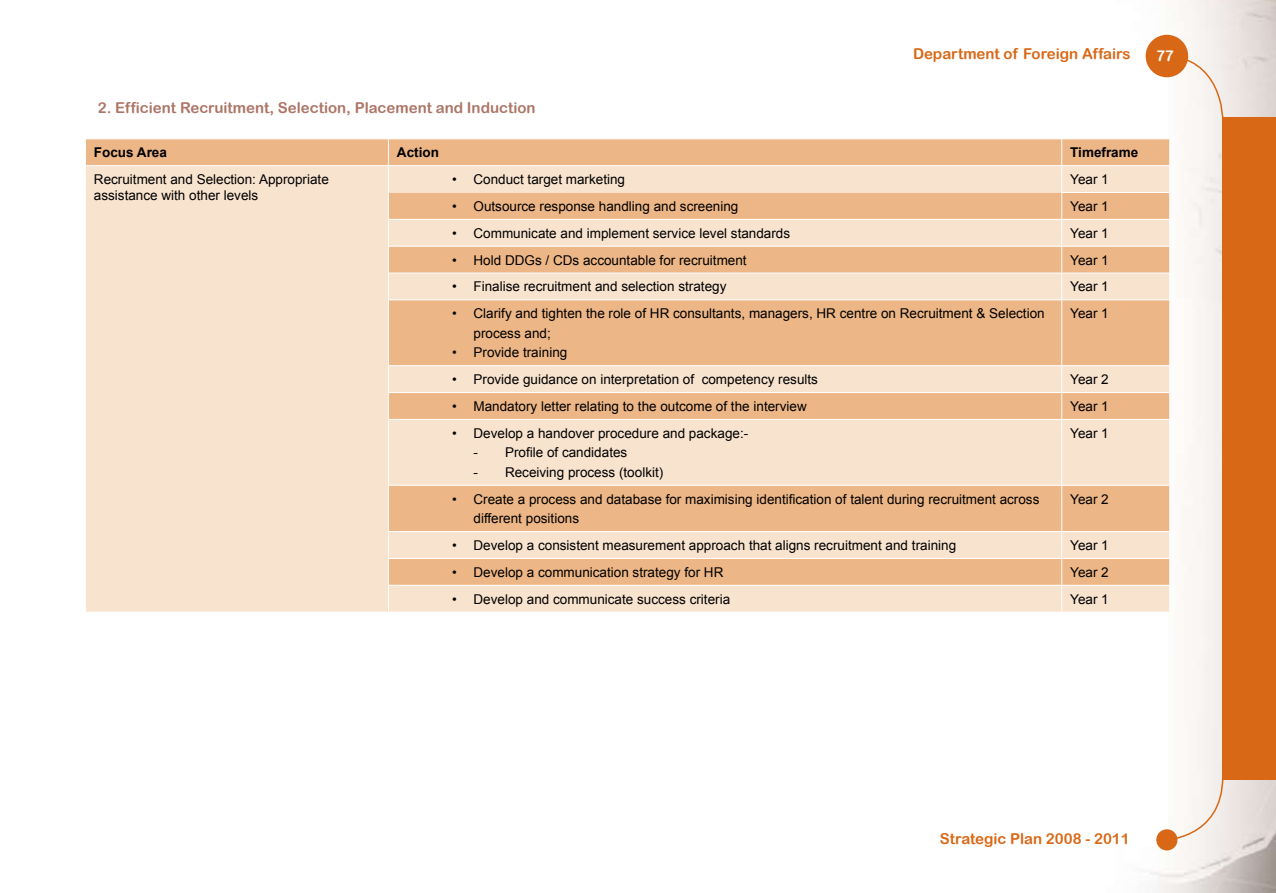
<style>
.page{position:relative;width:1276px;height:893px;background:#fff}
.page>*{position:absolute;margin:0;border:0;box-sizing:border-box;transform-origin:0 0}
.t1{font:15px "Arial Rounded MT Bold";color:#ad7566}
.t2{font:15px "Arial Rounded MT Bold";color:#d86816}
.t3{font:15px "Arial Rounded MT Bold";color:#fff}
.t4{font:13.5px/19.5px "Arial";color:#000}
.t5{font:700 13.5px "Arial";color:#000}
</style>
<div class="page">
<img style="left:1148px;top:0;width:128px;height:893px">
<svg style="left:1167px;top:55px;width:57px;height:787px"></svg>
<div style="left:85px;top:47px;width:1082px;height:799px;background:#fff"></div>
<div style="left:1156px;top:829px;width:21px;height:21px;background:#d86816;border-radius:50%"></div>
<div style="left:1145px;top:35px;width:43px;height:42px;background:#d86816;border-radius:50%"></div>
<div style="left:1222px;top:117px;width:54px;height:662px;background:#d86816"></div>
<div style="left:86px;top:139px;width:1083px;height:26px;background:#edb686"></div>
<svg style="left:86px;top:166px;width:1083px;height:446px;background:#f4d3b5"></svg>
<hr style="left:1061px;top:138px;width:109px;height:1px;background:#fff">
<hr style="left:1061px;top:165px;width:109px;height:1px;background:#fff">
<hr style="left:1061px;top:192px;width:109px;height:1px;background:#fff">
<hr style="left:388px;top:219px;width:673px;height:1px;background:#fff">
<hr style="left:1061px;top:219px;width:109px;height:1px;background:#fff">
<hr style="left:388px;top:246px;width:673px;height:1px;background:#fff">
<hr style="left:1061px;top:246px;width:109px;height:1px;background:#fff">
<hr style="left:388px;top:273px;width:673px;height:1px;background:#fff">
<svg style="left:388px;top:139px;width:1px;height:160px"></svg>
<hr style="left:1061px;top:273px;width:109px;height:1px;background:#fff">
<svg style="left:1061px;top:139px;width:1px;height:160px"></svg>
<svg style="left:1169px;top:139px;width:1px;height:160px"></svg>
<hr style="left:388px;top:299px;width:673px;height:1px;background:#fff">
<hr style="left:388px;top:300px;width:1px;height:65px;background:#fff">
<hr style="left:1061px;top:299px;width:109px;height:1px;background:#fff">
<hr style="left:1061px;top:300px;width:1px;height:65px;background:#fff">
<hr style="left:1169px;top:300px;width:1px;height:65px;background:#fff">
<hr style="left:388px;top:365px;width:673px;height:1px;background:#fff">
<hr style="left:1061px;top:365px;width:109px;height:1px;background:#fff">
<hr style="left:388px;top:392px;width:673px;height:1px;background:#fff">
<svg style="left:388px;top:366px;width:1px;height:53px"></svg>
<hr style="left:1061px;top:392px;width:109px;height:1px;background:#fff">
<svg style="left:1061px;top:366px;width:1px;height:53px"></svg>
<svg style="left:1169px;top:366px;width:1px;height:53px"></svg>
<hr style="left:388px;top:419px;width:673px;height:1px;background:#fff">
<hr style="left:388px;top:420px;width:1px;height:65px;background:#fff">
<hr style="left:1061px;top:419px;width:109px;height:1px;background:#fff">
<hr style="left:1061px;top:420px;width:1px;height:65px;background:#fff">
<hr style="left:1169px;top:420px;width:1px;height:65px;background:#fff">
<hr style="left:388px;top:485px;width:673px;height:1px;background:#fff">
<hr style="left:388px;top:486px;width:1px;height:45px;background:#fff">
<hr style="left:1061px;top:485px;width:109px;height:1px;background:#fff">
<hr style="left:1061px;top:486px;width:1px;height:45px;background:#fff">
<hr style="left:1169px;top:486px;width:1px;height:45px;background:#fff">
<hr style="left:388px;top:531px;width:673px;height:1px;background:#fff">
<hr style="left:1061px;top:531px;width:109px;height:1px;background:#fff">
<hr style="left:388px;top:558px;width:673px;height:1px;background:#fff">
<hr style="left:1061px;top:558px;width:109px;height:1px;background:#fff">
<hr style="left:388px;top:585px;width:673px;height:1px;background:#fff">
<svg style="left:388px;top:532px;width:1px;height:80px"></svg>
<hr style="left:1061px;top:585px;width:109px;height:1px;background:#fff">
<svg style="left:1061px;top:532px;width:1px;height:80px"></svg>
<svg style="left:1169px;top:532px;width:1px;height:80px"></svg>
<hr style="left:1061px;top:612px;width:109px;height:1px;background:#fff">
<p class="t2" style="left:913px;top:44px;width:219px">Department of Foreign Affairs</p>
<p class="t3" style="left:1156px;top:47px;width:19px">77</p>
<p class="t1" style="left:98px;top:99px;width:439px">2. Efficient Recruitment, Selection, Placement and Induction</p>
<p class="t5" style="left:94px;top:145px;width:75px">Focus Area</p>
<p class="t5" style="left:397px;top:145px;width:43px">Action</p>
<p class="t5" style="left:1070px;top:145px;width:70px">Timeframe</p>
<p class="t4" style="left:94px;top:171px;width:236px;line-height:16.2px">Recruitment and Selection: Appropriate assistance with other levels</p>
<p class="t4" style="left:452px;top:170px;width:174px">• Conduct target marketing</p>
<p class="t4" style="left:1070px;top:170px;width:40px">Year 1</p>
<p class="t4" style="left:452px;top:196px;width:288px">• Outsource response handling and screening</p>
<p class="t4" style="left:1070px;top:196px;width:40px">Year 1</p>
<p class="t4" style="left:452px;top:223px;width:339px">• Communicate and implement service level standards</p>
<p class="t4" style="left:1070px;top:223px;width:40px">Year 1</p>
<p class="t4" style="left:452px;top:250px;width:296px">• Hold DDGs / CDs accountable for recruitment</p>
<p class="t4" style="left:1070px;top:250px;width:40px">Year 1</p>
<p class="t4" style="left:452px;top:277px;width:276px">• Finalise recruitment and selection strategy</p>
<p class="t4" style="left:1070px;top:277px;width:40px">Year 1</p>
<p class="t4" style="left:473px;top:304px;width:573px;text-indent:-21px">• Clarify and tighten the role of HR consultants, managers, HR centre on Recruitment &amp; Selection process and;</p>
<p class="t4" style="left:452px;top:343px;width:117px">• Provide training</p>
<p class="t4" style="left:1070px;top:304px;width:40px">Year 1</p>
<p class="t4" style="left:452px;top:370px;width:367px">• Provide guidance on interpretation of competency results</p>
<p class="t4" style="left:1070px;top:370px;width:40px">Year 2</p>
<p class="t4" style="left:452px;top:396px;width:356px">• Mandatory letter relating to the outcome of the interview</p>
<p class="t4" style="left:1070px;top:396px;width:40px">Year 1</p>
<p class="t4" style="left:452px;top:423px;width:297px">• Develop a handover procedure and package:-</p>
<p class="t4" style="left:473px;top:443px;width:155px">- Profile of candidates</p>
<p class="t4" style="left:473px;top:462px;width:191px">- Receiving process (toolkit)</p>
<p class="t4" style="left:1070px;top:423px;width:40px">Year 1</p>
<p class="t4" style="left:473px;top:489px;width:567px;text-indent:-21px">• Create a process and database for maximising identification of talent during recruitment across different positions</p>
<p class="t4" style="left:1070px;top:489px;width:40px">Year 2</p>
<p class="t4" style="left:452px;top:535px;width:505px">• Develop a consistent measurement approach that aligns recruitment and training</p>
<p class="t4" style="left:1070px;top:535px;width:40px">Year 1</p>
<p class="t4" style="left:452px;top:562px;width:273px">• Develop a communication strategy for HR</p>
<p class="t4" style="left:1070px;top:562px;width:40px">Year 2</p>
<p class="t4" style="left:452px;top:589px;width:279px">• Develop and communicate success criteria</p>
<p class="t4" style="left:1070px;top:589px;width:40px">Year 1</p>
<p class="t2" style="left:940px;top:829px;width:191px">Strategic Plan 2008 - 2011</p>
</div>
